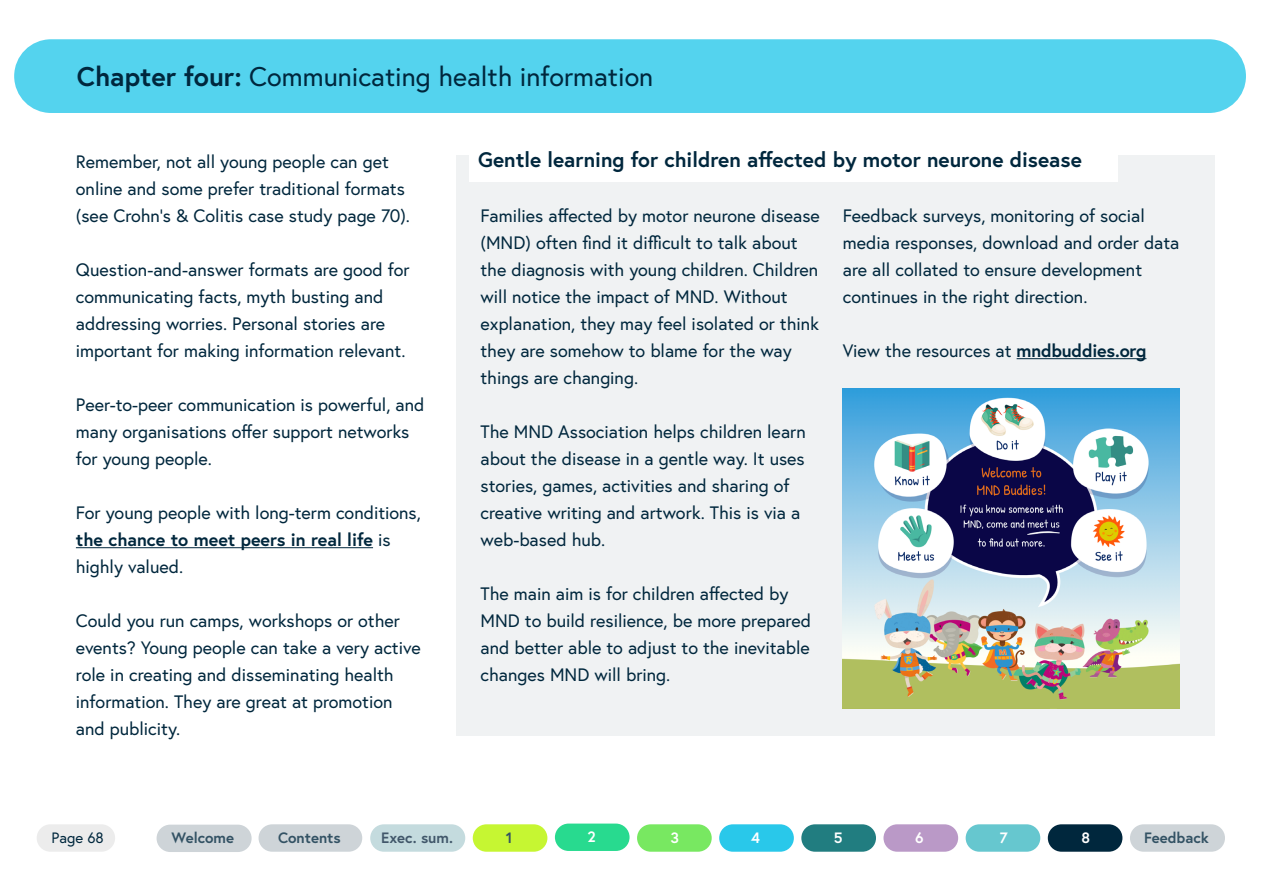
<style>
.page{position:relative;width:1263px;height:893px;background:#fff}
.page>*{position:absolute;margin:0;border:0;box-sizing:border-box;transform-origin:0 0}
.t1{font:27px "Europa";color:#00273d}
.t2{font:700 21px "Europa";color:#00273d}
.t3{font:18px/27px "Europa";color:#00273d}
.t4{font:700 15px "Europa";color:#335264}
.t5{font:700 15px "Europa";color:#41576a}
.t6{font:700 15px "Europa";color:#fff}
.t7{font:15px "Europa";color:#00273d}
.s1{font-weight:700}
</style>
<div class="page">
<div style="left:14px;top:39px;width:1232px;height:74px;background:#54d3ee;border-radius:37px"></div>
<hr style="left:76px;top:547px;width:297px;height:1px;background:#00273d">
<div style="left:456px;top:155px;width:759px;height:580px;background:#f0f2f3"></div>
<hr style="left:1016px;top:358px;width:130px;height:1px;background:#00273d">
<div style="left:469px;top:145px;width:649px;height:37px;background:#fff"></div>
<img style="left:843px;top:389px;width:336px;height:319px">
<div style="left:37px;top:824px;width:78px;height:28px;background:#ececec;border-radius:14px"></div>
<div style="left:157px;top:825px;width:95px;height:27px;background:#ced4d8;border-radius:14px"></div>
<div style="left:259px;top:824px;width:103px;height:28px;background:#ced4d8;border-radius:14px"></div>
<div style="left:370px;top:824px;width:95px;height:28px;background:#c4dbde;border-radius:14px"></div>
<div style="left:473px;top:824px;width:74px;height:28px;background:#c6f632;border-radius:14px"></div>
<div style="left:555px;top:824px;width:74px;height:27px;background:#28da8f;border-radius:14px"></div>
<div style="left:637px;top:824px;width:75px;height:28px;background:#78e861;border-radius:14px"></div>
<div style="left:719px;top:824px;width:75px;height:28px;background:#29c8ea;border-radius:14px"></div>
<div style="left:801px;top:824px;width:75px;height:28px;background:#217d80;border-radius:14px"></div>
<div style="left:883px;top:824px;width:75px;height:28px;background:#ba99c7;border-radius:14px"></div>
<div style="left:966px;top:824px;width:74px;height:28px;background:#66c7cf;border-radius:14px"></div>
<div style="left:1048px;top:824px;width:74px;height:28px;background:#00273d;border-radius:14px"></div>
<div style="left:1130px;top:824px;width:95px;height:28px;background:#ced4d8;border-radius:14px"></div>
<h1 class="t1" style="left:77px;top:59px;width:578px"><span class="s1">Chapter four:</span> Communicating health information</h1>
<p class="t3" style="left:76px;top:148px;width:336px">Remember, not all young people can get online and some prefer traditional formats (see Crohn’s &amp; Colitis case study page 70).</p>
<p class="t3" style="left:76px;top:256px;width:335px">Question-and-answer formats are good for communicating facts, myth busting and addressing worries. Personal stories are important for making information relevant.</p>
<p class="t3" style="left:76px;top:391px;width:350px">Peer-to-peer communication is powerful, and many organisations offer support networks for young people.</p>
<p class="t3" style="left:76px;top:499px;width:347px">For young people with long-term conditions, <span class="s1">the chance to meet peers in real life</span> is highly valued.</p>
<p class="t3" style="left:76px;top:607px;width:346px">Could you run camps, workshops or other events? Young people can take a very active role in creating and disseminating health information. They are great at promotion and publicity.</p>
<p class="t2" style="left:478px;top:146px;width:605px">Gentle learning for children affected by motor neurone disease</p>
<p class="t3" style="left:480px;top:202px;width:341px">Families affected by motor neurone disease (MND) often find it difficult to talk about the diagnosis with young children. Children will notice the impact of MND. Without explanation, they may feel isolated or think they are somehow to blame for the way things are changing.</p>
<p class="t3" style="left:480px;top:418px;width:327px">The MND Association helps children learn about the disease in a gentle way. It uses stories, games, activities and sharing of creative writing and artwork. This is via a web-based hub.</p>
<p class="t3" style="left:480px;top:580px;width:332px">The main aim is for children affected by MND to build resilience, be more prepared and better able to adjust to the inevitable changes MND will bring.</p>
<p class="t3" style="left:843px;top:202px;width:338px">Feedback surveys, monitoring of social media responses, download and order data are all collated to ensure development continues in the right direction.</p>
<p class="t3" style="left:843px;top:337px;width:305px">View the resources at <span class="s1">mndbuddies.org</span></p>
<p class="t7" style="left:51px;top:828px;width:54px">Page 68</p>
<p class="t4" style="left:172px;top:827px;width:64px">Welcome</p>
<p class="t4" style="left:278px;top:827px;width:64px">Contents</p>
<p class="t5" style="left:381px;top:827px;width:73px">Exec. sum.</p>
<p class="t4" style="left:506px;top:827px;width:8px">1</p>
<p class="t6" style="left:587px;top:826px;width:10px">2</p>
<p class="t6" style="left:670px;top:827px;width:10px">3</p>
<p class="t6" style="left:751px;top:827px;width:10px">4</p>
<p class="t6" style="left:834px;top:827px;width:10px">5</p>
<p class="t6" style="left:915px;top:827px;width:10px">6</p>
<p class="t6" style="left:1000px;top:827px;width:9px">7</p>
<p class="t6" style="left:1081px;top:827px;width:10px">8</p>
<p class="t4" style="left:1144px;top:827px;width:66px">Feedback</p>
</div>
